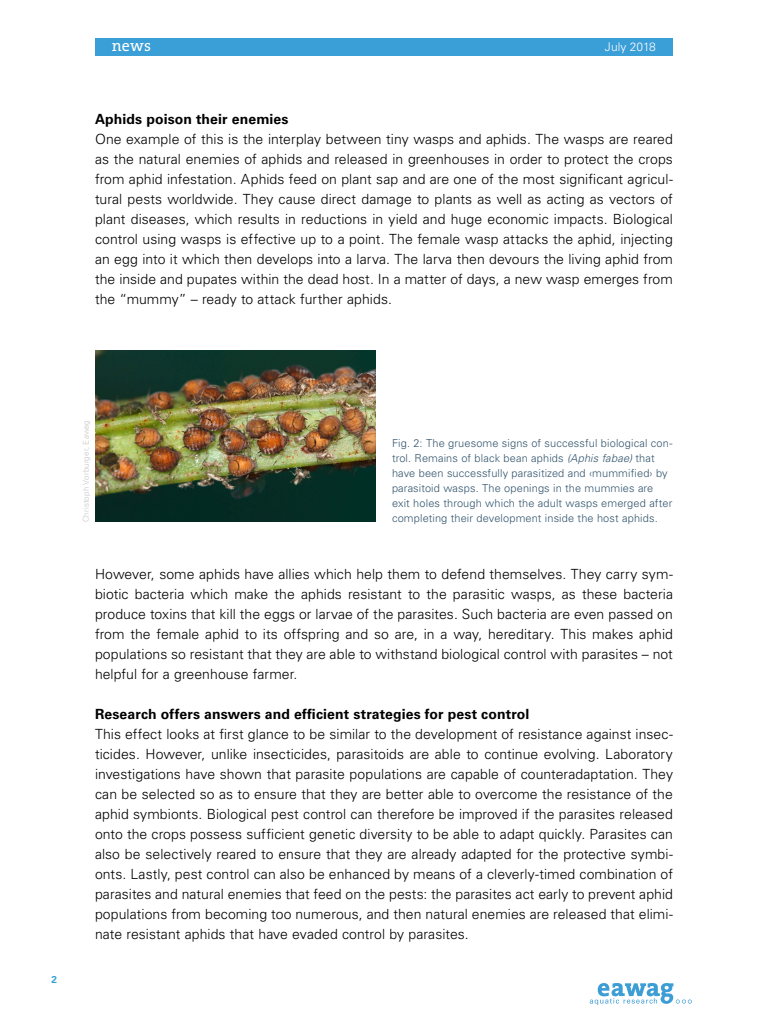
<style>
.page{position:relative;width:768px;height:1024px;background:#fff}
.page>*{position:absolute;margin:0;border:0;box-sizing:border-box;transform-origin:0 0}
.t1{font:16px "The Serif B5 Plain";color:#fff}
.t2{font:300 14px/20px "Univers LT Std";letter-spacing:.005em;color:#000;text-align:justify}
.t3{font:700 14px "Univers LT Std";letter-spacing:.01em;color:#000}
.t4{font:300 12px "Univers LT Std";letter-spacing:.005em;color:#fff}
.t5{font:300 11px/15px "Univers LT Std";letter-spacing:.01em;color:#33556d}
.t6{font:700 10px "Univers LT Std";color:#3a9ed7}
.t7{font:300 8px "Univers LT Std";letter-spacing:.015em;color:#c6c6c6}
.s1{font-style:italic}
</style>
<div class="page">
<img style="left:95px;top:350px;width:281px;height:172px">
<div style="left:95px;top:38px;width:578px;height:17px;background:#3a9ed7"></div>
<svg style="left:590px;top:983px;width:102px;height:22px"></svg>
<p class="t1" style="left:112px;top:37px;width:41px">news</p>
<p class="t4" style="left:605px;top:39px;width:53px">July 2018</p>
<p class="t3" style="left:95px;top:111px;width:195px">Aphids poison their enemies</p>
<p class="t2" style="left:95px;top:129px;width:580px">One example of this is the interplay between tiny wasps and aphids. The wasps are reared as the natural enemies of aphids and released in greenhouses in order to protect the crops from aphid infestation. Aphids feed on plant sap and are one of the most significant agricul&shy;tural pests worldwide. They cause direct damage to plants as well as acting as vectors of plant diseases, which results in reductions in yield and huge economic impacts. Biological control using wasps is effective up to a point. The female wasp attacks the aphid, injecting an egg into it which then develops into a larva. The larva then devours the living aphid from the inside and pupates within the dead host. In a matter of days, a new wasp emerges from the “mummy” – ready to attack further aphids.</p>
<p class="t6" style="left:51px;top:974px;width:7px">2</p>
<p class="t7" style="left:81px;top:522px;width:103px;rotate:-90deg">Christoph Vorburger, Eawag</p>
<p class="t5" style="left:392px;top:435px;width:282px">Fig. 2: The gruesome signs of successful biological con&shy;trol. Remains of black bean aphids <span class="s1">(Aphis fabae)</span> that have been successfully parasitized and ‹mummified› by parasitoid wasps. The openings in the mummies are exit holes through which the adult wasps emerged after completing their development inside the host aphids.</p>
<p class="t2" style="left:95px;top:564px;width:580px">However, some aphids have allies which help them to defend themselves. They carry sym&shy;biotic bacteria which make the aphids resistant to the parasitic wasps, as these bacteria produce toxins that kill the eggs or larvae of the parasites. Such bacteria are even passed on from the female aphid to its offspring and so are, in a way, hereditary. This makes aphid populations so resistant that they are able to withstand biological control with parasites – not helpful for a greenhouse farmer.</p>
<p class="t3" style="left:95px;top:706px;width:436px">Research offers answers and efficient strategies for pest control</p>
<p class="t2" style="left:95px;top:724px;width:580px">This effect looks at first glance to be similar to the development of resistance against insec&shy;ticides. However, unlike insecticides, parasitoids are able to continue evolving. Laboratory investigations have shown that parasite populations are capable of counteradaptation. They can be selected so as to ensure that they are better able to overcome the resistance of the aphid symbionts. Biological pest control can therefore be improved if the parasites released onto the crops possess sufficient genetic diversity to be able to adapt quickly. Parasites can also be selectively reared to ensure that they are already adapted for the protective symbi&shy;onts. Lastly, pest control can also be enhanced by means of a cleverly-timed combination of parasites and natural enemies that feed on the pests: the parasites act early to prevent aphid populations from becoming too numerous, and then natural enemies are released that elimi&shy;nate resistant aphids that have evaded control by parasites.</p>
</div>
